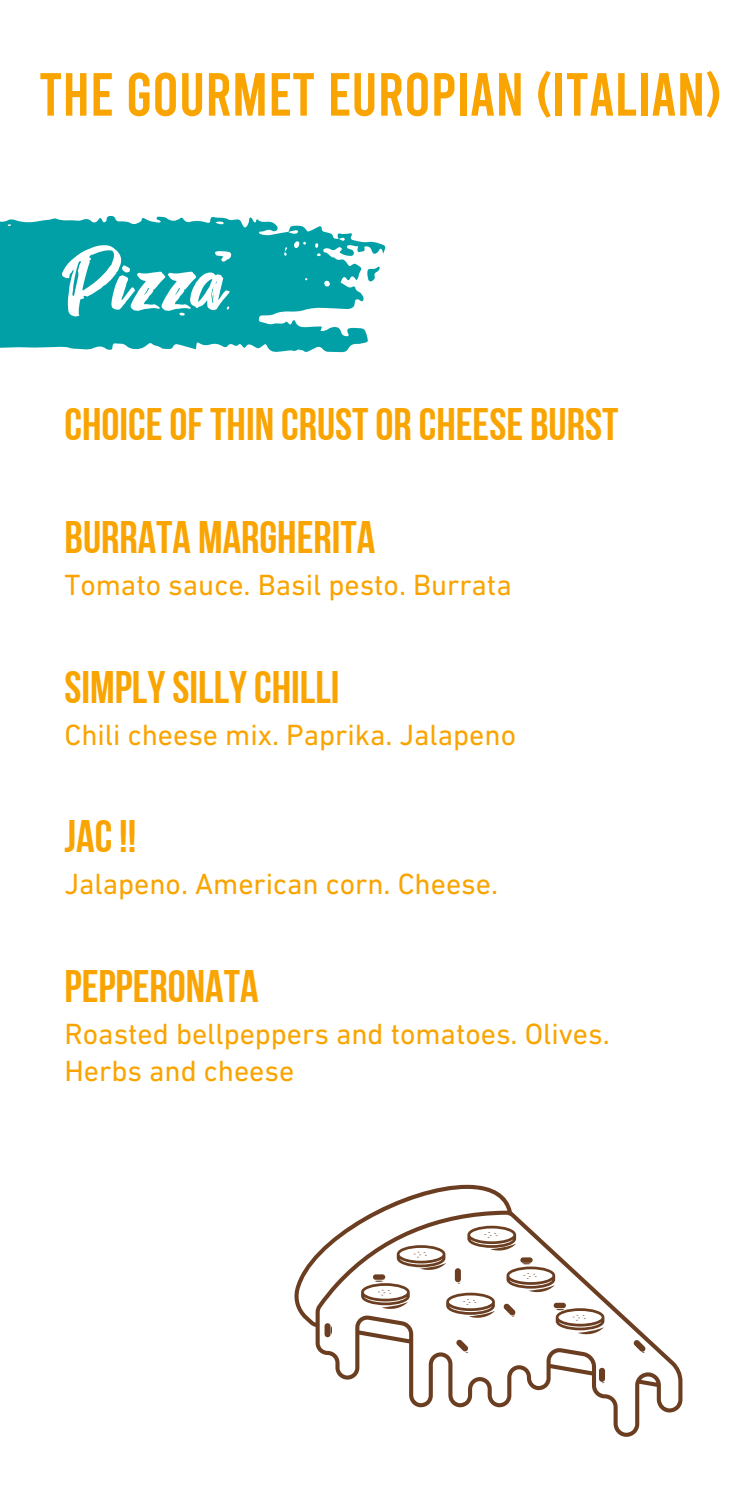
<style>
.page{position:relative;width:756px;height:1512px;background:#fff}
.page>*{position:absolute;margin:0;border:0;box-sizing:border-box;transform-origin:0 0}
.t1{font:84.7px "Fontjek";color:#fff}
.t2{font:60.73px "Bebas";color:#f9a400}
.t3{font:45.5px "Bebas Neue Cyrillic";color:#f9a400}
.t4{font:29.75px/36.8px "DIN Next LT Pro";color:#f9a400}
</style>
<div class="page">
<svg style="left:0;top:216px;width:386px;height:136px;fill:#01a0a7"></svg>
<svg style="left:367px;top:266px;width:13px;height:16px"></svg>
<svg style="left:294px;top:1185px;width:388px;height:252px"></svg>
<svg style="left:397px;top:1245px;width:49px;height:27px"></svg>
<svg style="left:446px;top:1293px;width:49px;height:26px"></svg>
<svg style="left:467px;top:1226px;width:49px;height:26px"></svg>
<svg style="left:507px;top:1263px;width:48px;height:31px"></svg>
<svg style="left:556px;top:1308px;width:48px;height:28px"></svg>
<svg style="left:330px;top:1326px;width:2px;height:9px"></svg>
<svg style="left:361px;top:1280px;width:49px;height:30px"></svg>
<svg style="left:503px;top:1303px;width:13px;height:14px"></svg>
<svg style="left:456px;top:1339px;width:13px;height:14px"></svg>
<svg style="left:634px;top:1340px;width:12px;height:13px"></svg>
<h2 class="t2" style="left:39px;top:55px;width:684px">THE GOURMET EUROPIAN (ITALIAN)</h2>
<h1 class="t1" style="left:66px;top:228px;width:161px">Pizza</h1>
<h3 class="t3" style="left:65px;top:406px;width:555px">CHOICEOFTHIN CRUSTOR CHEESE BURST</h3>
<h3 class="t3" style="left:65px;top:519px;width:312px">BURRATA MARGHERITA</h3>
<p class="t4" style="left:65px;top:569px;width:449px">Tomato sauce. Basil pesto. Burrata</p>
<h3 class="t3" style="left:65px;top:668px;width:277px">SIMPLYSILLYCHILLI</h3>
<p class="t4" style="left:65px;top:719px;width:453px">Chili cheese mix. Paprika. Jalapeno</p>
<h3 class="t3" style="left:65px;top:818px;width:74px">JAC!!</h3>
<p class="t4" style="left:65px;top:868px;width:435px">Jalapeno. American corn. Cheese.</p>
<h3 class="t3" style="left:65px;top:968px;width:196px">PEPPERONATA</h3>
<p class="t4" style="left:65px;top:1018px;width:547px">Roasted bellpeppers and tomatoes. Olives.<br>Herbs and cheese</p>
</div>
